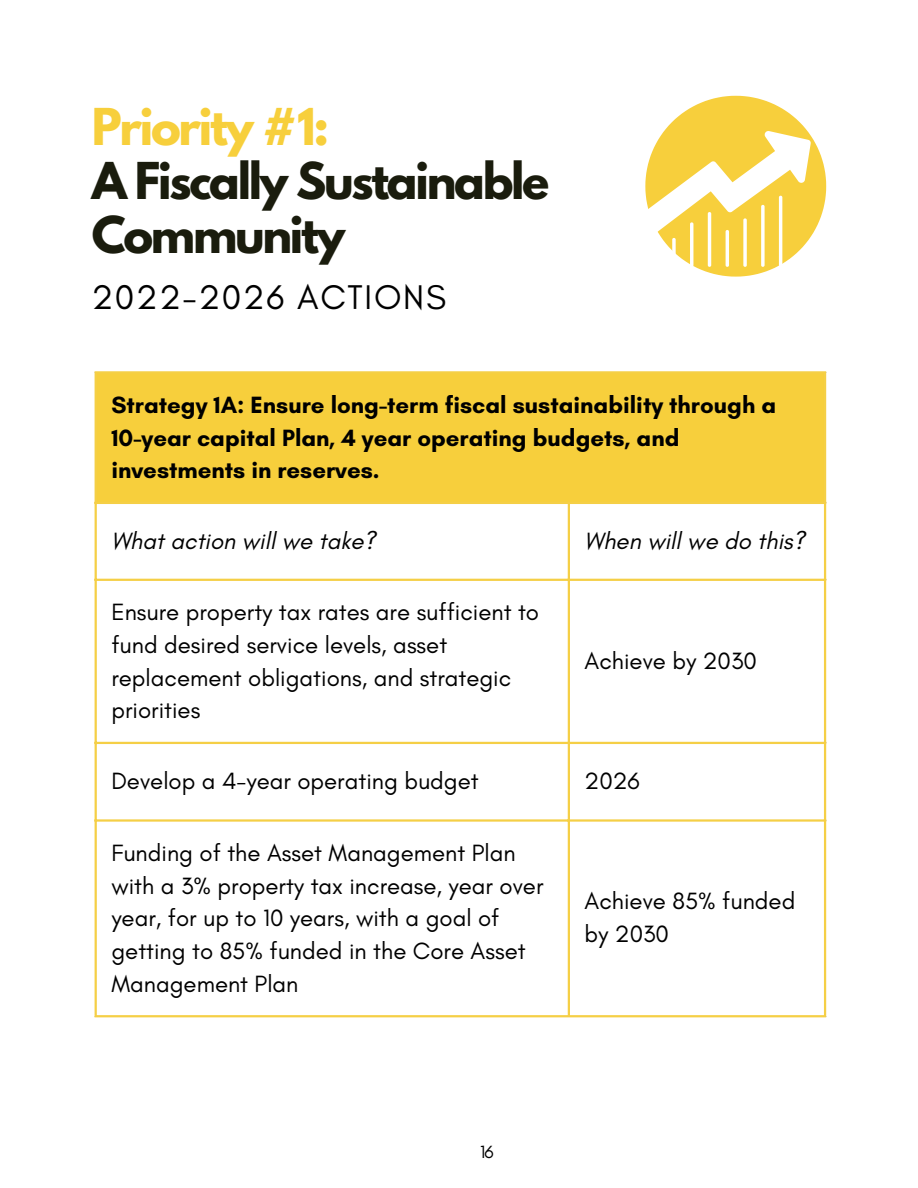
<style>
.page{position:relative;width:918px;height:1188px;background:#fff}
.page>*{position:absolute;margin:0;border:0;box-sizing:border-box;transform-origin:0 0}
.t1{font:700 45px/54px "League Spartan";letter-spacing:-.05em;color:#1a1c0d}
.t2{font:700 45px "League Spartan";letter-spacing:-.05em;color:#f7cf3c}
.t3{font:34.8px "Glacial Indifference";letter-spacing:.05em;color:#000}
.t4{font:24px/32.7px "Glacial Indifference";color:#000}
.t5{font:700 24px/32.7px "Glacial Indifference";color:#000}
.t6{font:italic 24px "Glacial Indifference";color:#000}
.t7{font:18px "Glacial Indifference";color:#000}
</style>
<div class="page">
<svg style="left:645px;top:96px;width:181px;height:181px"></svg>
<div style="left:95px;top:372px;width:730px;height:131px;background:#f7cf3c"></div>
<hr style="left:95px;top:374px;width:2px;height:641px;background:#f5cf46">
<hr style="left:568px;top:504px;width:2px;height:511px;background:#f5cf46">
<hr style="left:824px;top:374px;width:2px;height:641px;background:#f5cf46">
<hr style="left:95px;top:371px;width:731px;height:3px;background:#f5cf46">
<hr style="left:95px;top:502px;width:731px;height:2px;background:#f5cf46">
<hr style="left:95px;top:579px;width:731px;height:2px;background:#f5cf46">
<hr style="left:95px;top:742px;width:731px;height:2px;background:#f5cf46">
<hr style="left:95px;top:819px;width:731px;height:3px;background:#f5cf46">
<hr style="left:95px;top:1015px;width:731px;height:2px;background:#f5cf46">
<p class="t2" style="left:92px;top:104px;width:239px">Priority #1:</p>
<p class="t1" style="left:92px;top:159px;width:459px">A Fiscally Sustainable<br>Community</p>
<p class="t3" style="left:92px;top:276px;width:356px">2022-2026 ACTIONS</p>
<p class="t5" style="left:111px;top:388px;width:666px">Strategy 1A: Ensure long-term fiscal sustainability through a<br>10-year capital Plan, 4 year operating budgets, and investments in reserves.</p>
<p class="t6" style="left:111px;top:526px;width:266px">What action will we take?</p>
<p class="t6" style="left:585px;top:526px;width:222px">When will we do this?</p>
<p class="t4" style="left:111px;top:596px;width:429px">Ensure property tax rates are sufficient to fund desired service levels, asset replacement obligations, and strategic priorities</p>
<p class="t4" style="left:585px;top:644px;width:174px">Achieve by 2030</p>
<p class="t4" style="left:111px;top:764px;width:369px">Develop a 4-year operating budget</p>
<p class="t4" style="left:585px;top:764px;width:57px">2026</p>
<p class="t4" style="left:111px;top:836px;width:434px">Funding of the Asset Management Plan with a 3% property tax increase, year over year, for up to 10 years, with a goal of getting to 85% funded in the Core Asset Management Plan</p>
<p class="t4" style="left:585px;top:885px;width:212px">Achieve 85% funded by 2030</p>
<p class="t7" style="left:480px;top:1141px;width:15px">16</p>
</div>
